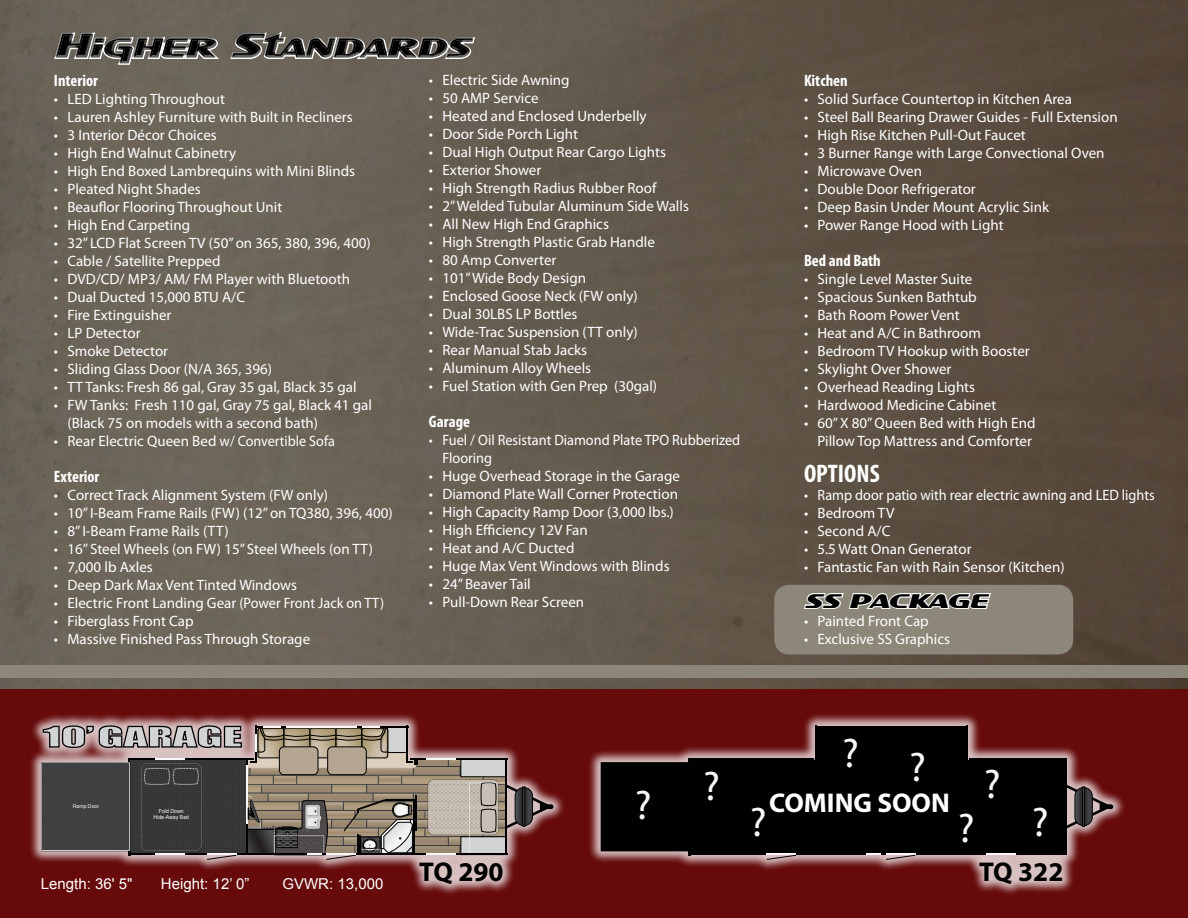
<style>
.page{position:relative;width:1188px;height:918px;background:#fff}
.page>*{position:absolute;margin:0;border:0;box-sizing:border-box;transform-origin:0 0}
.t1{font:41.4px "Myriad Pro";color:#f8f8f9}
.t2{font:700 27.15px "Myriad Pro";color:#000}
.t3{font:700 27.15px "Myriad Pro";color:#fff}
.t4{font:700 condensed 25.5px "Myriad Pro";color:#fff}
.t5{font:italic 20.55px "SF Intellivised Extended";color:#000}
.t6{font:700 condensed 16.5px "Myriad Pro";color:#fff}
.t7{font:15px/18px "Myriad Pro";color:#fff}
.t8{font:15px/18px "Myriad Pro";color:#fff;scale:.95 1}
.t9{font:15px "Arial";color:#fff}
.t10{font:5.55px/6.8px "Arial";color:#f8f8f9;text-align:center;scale:.93 1}
.t11{font:5.25px "Arial";color:#f8f8f9}
</style>
<div class="page">
<img style="left:0;top:0;width:1188px;height:689px">
<div style="left:0;top:665px;width:1188px;height:13px;background:#8d8779"></div>
<div style="left:0;top:689px;width:1188px;height:229px;background:#660a0b"></div>
<div style="left:28px;top:712px;width:538px;height:185px;background:#fff;opacity:.75"></div>
<svg style="left:41px;top:724px;width:512px;height:136px;background:#7e6b65"></svg>
<div style="left:588px;top:712px;width:538px;height:185px;background:#fff;opacity:.75"></div>
<svg style="left:601px;top:727px;width:465px;height:127px;background:#160809"></svg>
<svg style="left:1063px;top:783px;width:50px;height:47px;background:#7c5b5b"></svg>
<div style="left:1075px;top:787px;width:17px;height:39px;border:1px solid #000;border-radius:9px"></div>
<div style="left:1082px;top:787px;width:3px;height:40px;border:1px solid #000"></div>
<hr style="left:970px;top:758px;width:97px;height:2px;background:#000">
<hr style="left:688px;top:758px;width:125px;height:2px;background:#000">
<hr style="left:690px;top:853px;width:377px;height:2px;background:#000">
<svg style="left:986px;top:854px;width:29px;height:1px"></svg>
<svg style="left:766px;top:854px;width:30px;height:6px"></svg>
<svg style="left:867px;top:854px;width:49px;height:6px"></svg>
<hr style="left:1065px;top:758px;width:2px;height:96px;background:#000">
<svg style="left:810px;top:761px;width:7px;height:2px"></svg>
<hr style="left:815px;top:726px;width:2px;height:36px;background:#000">
<hr style="left:966px;top:726px;width:2px;height:36px;background:#000">
<svg style="left:966px;top:760px;width:12px;height:5px"></svg>
<hr style="left:817px;top:726px;width:151px;height:1px;background:#000">
<div style="left:774px;top:585px;width:299px;height:69px;background:#8d8779;border-radius:15px"></div>
<svg style="left:802px;top:582px;width:190px;height:27px"></svg>
<div style="left:49px;top:30px;width:431px;height:39px;background:#6c6458"></div>
<div style="left:49px;top:27px;width:431px;height:40px;background:#000;opacity:.75"></div>
<p class="t6" style="left:54px;top:70px;width:46px">Interior</p>
<p class="t7" style="left:54px;top:90px;width:173px">• LED Lighting Throughout</p>
<p class="t7" style="left:54px;top:108px;width:300px">• Lauren Ashley Furniture with Built in Recliners</p>
<p class="t7" style="left:54px;top:126px;width:164px">• 3 Interior Décor Choices</p>
<p class="t7" style="left:54px;top:144px;width:184px">• High End Walnut Cabinetry</p>
<p class="t7" style="left:54px;top:162px;width:303px">• High End Boxed Lambrequins with Mini Blinds</p>
<p class="t7" style="left:54px;top:180px;width:148px">• Pleated Night Shades</p>
<p class="t7" style="left:54px;top:198px;width:230px">• Beauflor Flooring Throughout Unit</p>
<p class="t7" style="left:54px;top:216px;width:138px">• High End Carpeting</p>
<p class="t7" style="left:54px;top:234px;width:318px">• 32” LCD Flat Screen TV (50” on 365, 380, 396, 400)</p>
<p class="t7" style="left:54px;top:252px;width:168px">• Cable / Satellite Prepped</p>
<p class="t7" style="left:54px;top:270px;width:298px">• DVD/CD/ MP3/ AM/ FM Player with Bluetooth</p>
<p class="t7" style="left:54px;top:288px;width:193px">• Dual Ducted 15,000 BTU A/C</p>
<p class="t7" style="left:54px;top:306px;width:119px">• Fire Extinguisher</p>
<p class="t7" style="left:54px;top:324px;width:88px">• LP Detector</p>
<p class="t7" style="left:54px;top:342px;width:116px">• Smoke Detector</p>
<p class="t7" style="left:54px;top:360px;width:220px">• Sliding Glass Door (N/A 365, 396)</p>
<p class="t7" style="left:54px;top:378px;width:304px">• TT Tanks: Fresh 86 gal, Gray 35 gal, Black 35 gal</p>
<p class="t7" style="left:67px;top:396px;width:306px;text-indent:-14px">• FW Tanks: Fresh 110 gal, Gray 75 gal, Black 41 gal (Black 75 on models with a second bath)</p>
<p class="t7" style="left:54px;top:432px;width:282px">• Rear Electric Queen Bed w/ Convertible Sofa</p>
<p class="t6" style="left:54px;top:466px;width:47px">Exterior</p>
<p class="t7" style="left:54px;top:486px;width:276px">• Correct Track Alignment System (FW only)</p>
<p class="t7" style="left:54px;top:504px;width:340px">• 10” I-Beam Frame Rails (FW) (12” on TQ380, 396, 400)</p>
<p class="t7" style="left:54px;top:522px;width:176px">• 8” I-Beam Frame Rails (TT)</p>
<p class="t7" style="left:54px;top:540px;width:321px">• 16” Steel Wheels (on FW) 15” Steel Wheels (on TT)</p>
<p class="t7" style="left:54px;top:558px;width:100px">• 7,000 lb Axles</p>
<p class="t7" style="left:54px;top:576px;width:245px">• Deep Dark Max Vent Tinted Windows</p>
<p class="t7" style="left:54px;top:594px;width:332px">• Electric Front Landing Gear (Power Front Jack on TT)</p>
<p class="t7" style="left:54px;top:612px;width:141px">• Fiberglass Front Cap</p>
<p class="t7" style="left:54px;top:630px;width:258px">• Massive Finished Pass Through Storage</p>
<p class="t7" style="left:429px;top:70px;width:142px">• Electric Side Awning</p>
<p class="t7" style="left:429px;top:88px;width:111px">• 50 AMP Service</p>
<p class="t7" style="left:429px;top:106px;width:219px">• Heated and Enclosed Underbelly</p>
<p class="t7" style="left:429px;top:124px;width:151px">• Door Side Porch Light</p>
<p class="t7" style="left:429px;top:142px;width:239px">• Dual High Output Rear Cargo Lights</p>
<p class="t7" style="left:429px;top:160px;width:114px">• Exterior Shower</p>
<p class="t7" style="left:429px;top:178px;width:229px">• High Strength Radius Rubber Roof</p>
<p class="t7" style="left:429px;top:196px;width:262px">• 2” Welded Tubular Aluminum Side Walls</p>
<p class="t7" style="left:429px;top:214px;width:181px">• All New High End Graphics</p>
<p class="t7" style="left:429px;top:232px;width:227px">• High Strength Plastic Grab Handle</p>
<p class="t7" style="left:429px;top:250px;width:129px">• 80 Amp Converter</p>
<p class="t7" style="left:429px;top:268px;width:159px">• 101” Wide Body Design</p>
<p class="t7" style="left:429px;top:286px;width:210px">• Enclosed Goose Neck (FW only)</p>
<p class="t7" style="left:429px;top:304px;width:150px">• Dual 30LBS LP Bottles</p>
<p class="t7" style="left:429px;top:322px;width:210px">• Wide-Trac Suspension (TT only)</p>
<p class="t7" style="left:429px;top:340px;width:160px">• Rear Manual Stab Jacks</p>
<p class="t7" style="left:429px;top:358px;width:164px">• Aluminum Alloy Wheels</p>
<p class="t7" style="left:429px;top:376px;width:230px">• Fuel Station with Gen Prep (30gal)</p>
<p class="t6" style="left:429px;top:411px;width:43px">Garage</p>
<p class="t8" style="left:442px;top:430px;width:315px;text-indent:-14px">• Fuel / Oil Resistant Diamond Plate TPO Rubberized<br>Flooring</p>
<p class="t7" style="left:429px;top:466px;width:253px">• Huge Overhead Storage in the Garage</p>
<p class="t7" style="left:429px;top:484px;width:250px">• Diamond Plate Wall Corner Protection</p>
<p class="t7" style="left:429px;top:502px;width:246px">• High Capacity Ramp Door (3,000 lbs.)</p>
<p class="t7" style="left:429px;top:520px;width:160px">• High Efficiency 12V Fan</p>
<p class="t7" style="left:429px;top:538px;width:147px">• Heat and A/C Ducted</p>
<p class="t7" style="left:429px;top:556px;width:242px">• Huge Max Vent Windows with Blinds</p>
<p class="t7" style="left:429px;top:574px;width:103px">• 24” Beaver Tail</p>
<p class="t7" style="left:429px;top:592px;width:157px">• Pull-Down Rear Screen</p>
<p class="t6" style="left:804px;top:70px;width:45px">Kitchen</p>
<p class="t7" style="left:804px;top:90px;width:270px">• Solid Surface Countertop in Kitchen Area</p>
<p class="t7" style="left:804px;top:108px;width:315px">• Steel Ball Bearing Drawer Guides - Full Extension</p>
<p class="t7" style="left:804px;top:126px;width:223px">• High Rise Kitchen Pull-Out Faucet</p>
<p class="t7" style="left:804px;top:144px;width:302px">• 3 Burner Range with Large Convectional Oven</p>
<p class="t7" style="left:804px;top:162px;width:120px">• Microwave Oven</p>
<p class="t7" style="left:804px;top:180px;width:173px">• Double Door Refrigerator</p>
<p class="t7" style="left:804px;top:198px;width:247px">• Deep Basin Under Mount Acrylic Sink</p>
<p class="t7" style="left:804px;top:216px;width:201px">• Power Range Hood with Light</p>
<p class="t6" style="left:804px;top:250px;width:78px">Bed and Bath</p>
<p class="t7" style="left:804px;top:270px;width:170px">• Single Level Master Suite</p>
<p class="t7" style="left:804px;top:288px;width:174px">• Spacious Sunken Bathtub</p>
<p class="t7" style="left:804px;top:306px;width:157px">• Bath Room Power Vent</p>
<p class="t7" style="left:804px;top:324px;width:178px">• Heat and A/C in Bathroom</p>
<p class="t7" style="left:804px;top:342px;width:227px">• Bedroom TV Hookup with Booster</p>
<p class="t7" style="left:804px;top:360px;width:149px">• Skylight Over Shower</p>
<p class="t7" style="left:804px;top:378px;width:173px">• Overhead Reading Lights</p>
<p class="t7" style="left:804px;top:396px;width:194px">• Hardwood Medicine Cabinet</p>
<p class="t7" style="left:804px;top:414px;width:233px;text-align:right">• 60” X 80” Queen Bed with High End<br>Pillow Top Mattress and Comforter</p>
<p class="t4" style="left:804px;top:457px;width:77px">OPTIONS</p>
<p class="t8" style="left:804px;top:486px;width:371px">• Ramp door patio with rear electric awning and LED lights</p>
<p class="t7" style="left:804px;top:504px;width:92px">• Bedroom TV</p>
<p class="t7" style="left:804px;top:522px;width:88px">• Second A/C</p>
<p class="t7" style="left:804px;top:540px;width:169px">• 5.5 Watt Onan Generator</p>
<p class="t7" style="left:804px;top:558px;width:262px">• Fantastic Fan with Rain Sensor (Kitchen)</p>
<p class="t5" style="left:804px;top:590px;width:185px">SS PACKAGE</p>
<p class="t7" style="left:804px;top:612px;width:126px">• Painted Front Cap</p>
<p class="t7" style="left:804px;top:630px;width:148px">• Exclusive SS Graphics</p>
<p class="t11" style="left:73px;top:803px;width:28px">Ramp Door</p>
<p class="t10" style="left:154px;top:807px;width:40px">Fold Down<br>Hide-Away Bed</p>
<p class="t9" style="left:41px;top:874px;width:93px">Length: 36' 5"</p>
<p class="t9" style="left:161px;top:874px;width:90px">Height: 12’ 0”</p>
<p class="t9" style="left:282px;top:874px;width:102px">GVWR: 13,000</p>
<p class="t2" style="left:419px;top:854px;width:86px">TQ 290</p>
<p class="t1" style="left:842px;top:734px;width:86px">? ?</p>
<p class="t1" style="left:984px;top:758px;width:18px">?</p>
<p class="t1" style="left:703px;top:760px;width:18px">?</p>
<p class="t1" style="left:635px;top:780px;width:18px">?</p>
<p class="t3" style="left:769px;top:785px;width:182px">COMING SOON</p>
<p class="t1" style="left:750px;top:796px;width:18px">?</p>
<p class="t1" style="left:958px;top:803px;width:18px">?</p>
<p class="t1" style="left:1032px;top:796px;width:18px">?</p>
<p class="t2" style="left:979px;top:854px;width:86px">TQ 322</p>
</div>
